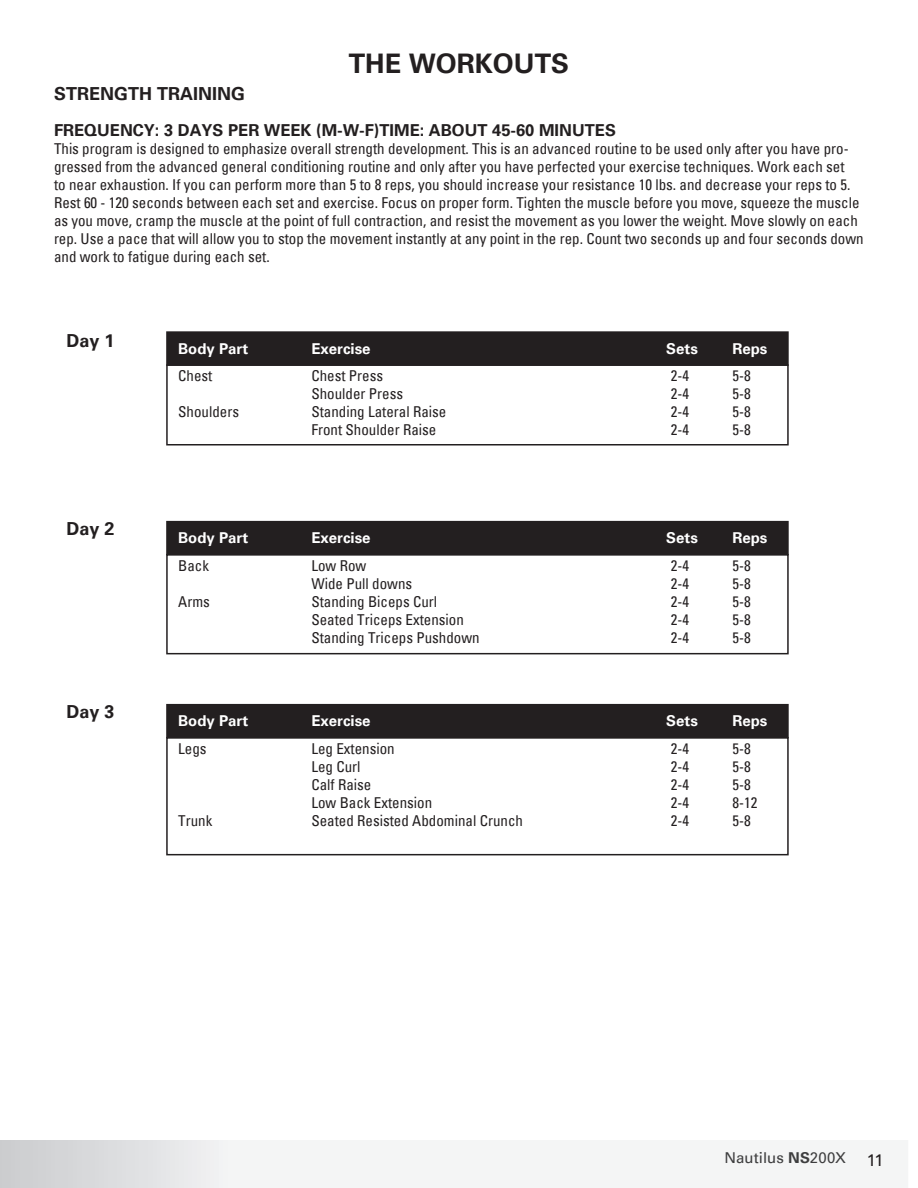
<style>
.page{position:relative;width:918px;height:1188px;background:#fff}
.page>*{position:absolute;margin:0;border:0;box-sizing:border-box;transform-origin:0 0}
.t1{font:700 27px "Univers";color:#231f20}
.t2{font:700 18px "Univers";color:#231f20}
.t3{font:700 16.5px "Univers";color:#231f20}
.t4{font:16.5px "Univers";color:#231f20}
.t5{font:condensed 15px/18px "Univers";color:#231f20}
.t6{font:700 15px "Univers";color:#fff}
.t7{font:15px "Univers";letter-spacing:.005em;color:#3e3e3f}
.s1{font-weight:700}
</style>
<div class="page">
<svg style="left:0;top:1140px;width:908px;height:48px"></svg>
<div style="left:166px;top:364px;width:623px;height:82px;border:2px solid #231f20"></div>
<div style="left:167px;top:332px;width:621px;height:33px;background:#231f20"></div>
<div style="left:166px;top:331px;width:623px;height:35px;border:2px solid #231f20"></div>
<div style="left:166px;top:554px;width:623px;height:100px;border:2px solid #231f20"></div>
<div style="left:167px;top:522px;width:621px;height:33px;background:#231f20"></div>
<div style="left:166px;top:521px;width:623px;height:34px;border:2px solid #231f20"></div>
<div style="left:166px;top:737px;width:623px;height:118px;border:2px solid #231f20"></div>
<div style="left:167px;top:705px;width:621px;height:33px;background:#231f20"></div>
<div style="left:166px;top:704px;width:623px;height:34px;border:2px solid #231f20"></div>
<p class="t2" style="left:54px;top:83px;width:193px">STRENGTH TRAINING</p>
<h1 class="t1" style="left:349px;top:48px;width:222px">THE WORKOUTS</h1>
<p class="t3" style="left:54px;top:120px;width:564px">FREQUENCY: 3 DAYS PER WEEK (M-W-F)TIME: ABOUT 45-60 MINUTES</p>
<p class="t5" style="left:54px;top:139px;width:811px">This program is designed to emphasize overall strength development. This is an advanced routine to be used only after you have pro&shy;gressed from the advanced general conditioning routine and only after you have perfected your exercise techniques. Work each set<br>to near exhaustion. If you can perform more than 5 to 8 reps, you should increase your resistance 10 lbs. and decrease your reps to 5.<br>Rest 60 - 120 seconds between each set and exercise. Focus on proper form. Tighten the muscle before you move, squeeze the muscle as you move, cramp the muscle at the point of full contraction, and resist the movement as you lower the weight. Move slowly on each rep. Use a pace that will allow you to stop the movement instantly at any point in the rep. Count two seconds up and four seconds down and work to fatigue during each set.</p>
<p class="t2" style="left:66px;top:330px;width:50px">Day 1</p>
<p class="t2" style="left:66px;top:518px;width:50px">Day 2</p>
<p class="t2" style="left:66px;top:701px;width:50px">Day 3</p>
<p class="t6" style="left:178px;top:339px;width:72px">Body Part</p>
<p class="t6" style="left:311px;top:339px;width:61px">Exercise</p>
<p class="t6" style="left:666px;top:339px;width:33px">Sets</p>
<p class="t6" style="left:732px;top:339px;width:37px">Reps</p>
<p class="t5" style="left:178px;top:366px;width:36px">Chest</p>
<p class="t5" style="left:178px;top:402px;width:62px">Shoulders</p>
<p class="t5" style="left:311px;top:366px;width:136px">Chest Press<br>Shoulder Press<br>Standing Lateral Raise<br>Front Shoulder Raise</p>
<p class="t5" style="left:671px;top:366px;width:20px;text-align:justify">2-4<br>2-4<br>2-4<br>2-4</p>
<p class="t5" style="left:732px;top:366px;width:20px;text-align:justify">5-8<br>5-8<br>5-8<br>5-8</p>
<p class="t6" style="left:178px;top:529px;width:72px">Body Part</p>
<p class="t6" style="left:311px;top:529px;width:61px">Exercise</p>
<p class="t6" style="left:666px;top:529px;width:33px">Sets</p>
<p class="t6" style="left:732px;top:529px;width:37px">Reps</p>
<p class="t5" style="left:178px;top:556px;width:32px">Back</p>
<p class="t5" style="left:178px;top:592px;width:33px">Arms</p>
<p class="t5" style="left:311px;top:556px;width:170px">Low Row<br>Wide Pull downs<br>Standing Biceps Curl<br>Seated Triceps Extension<br>Standing Triceps Pushdown</p>
<p class="t5" style="left:671px;top:556px;width:20px;text-align:justify">2-4<br>2-4<br>2-4<br>2-4<br>2-4</p>
<p class="t5" style="left:732px;top:556px;width:20px;text-align:justify">5-8<br>5-8<br>5-8<br>5-8<br>5-8</p>
<p class="t6" style="left:178px;top:712px;width:72px">Body Part</p>
<p class="t6" style="left:311px;top:712px;width:61px">Exercise</p>
<p class="t6" style="left:666px;top:712px;width:33px">Sets</p>
<p class="t6" style="left:732px;top:712px;width:37px">Reps</p>
<p class="t5" style="left:178px;top:739px;width:30px">Legs</p>
<p class="t5" style="left:178px;top:811px;width:36px">Trunk</p>
<p class="t5" style="left:311px;top:739px;width:213px">Leg Extension<br>Leg Curl<br>Calf Raise<br>Low Back Extension<br>Seated Resisted Abdominal Crunch</p>
<p class="t5" style="left:671px;top:739px;width:20px;text-align:justify">2-4<br>2-4<br>2-4<br>2-4<br>2-4</p>
<p class="t5" style="left:732px;top:739px;width:26px">5-8<br>5-8<br>5-8<br>8-12<br>5-8</p>
<p class="t7" style="left:724px;top:1149px;width:123px">Nautilus <span class="s1">NS</span>200X</p>
<p class="t4" style="left:867px;top:1151px;width:18px">11</p>
</div>
